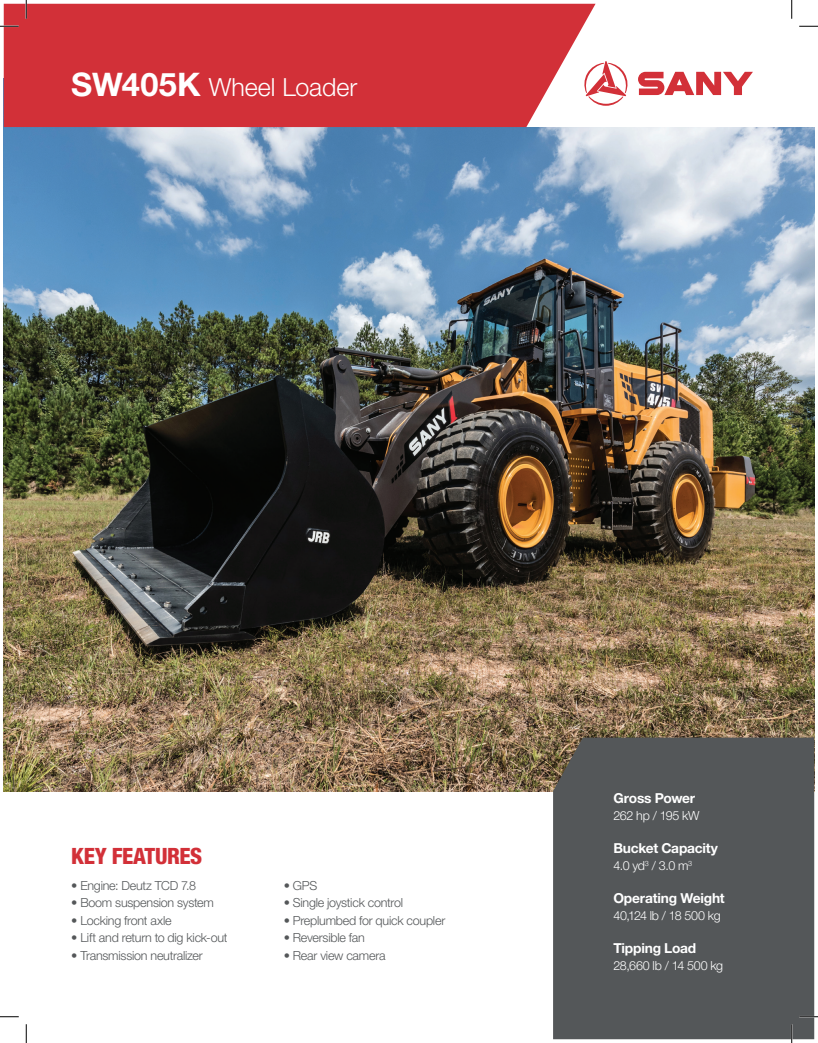
<style>
.page{position:relative;width:818px;height:1043px;background:#fff}
.page>*{position:absolute;margin:0;border:0;box-sizing:border-box;transform-origin:0 0}
.t1{font:300 25px "Helvetica Neue LT Std";color:#fff}
.t2{font:800 condensed 22.5px "Helvetica Neue LT Std";letter-spacing:-.02em;color:#d23038}
.t3{font:700 13.75px "Helvetica Neue LT Std";letter-spacing:-.015em;color:#fff}
.t4{font:300 12.5px "Helvetica Neue LT Std";letter-spacing:-.02em;color:#545759}
.t5{font:300 12.5px "Helvetica Neue LT Std";letter-spacing:-.025em;color:#fff}
.s1{font-weight:700;font-size:32.5px}
</style>
<div class="page">
<img style="left:4px;top:127px;width:810px;height:664px">
<div style="left:553px;top:737px;width:261px;height:302px;background:#545759"></div>
<svg style="left:595px;top:61px;width:33px;height:45px"></svg>
<svg style="left:638px;top:72px;width:115px;height:23px"></svg>
<div style="left:4px;top:4px;width:591px;height:123px;background:#d23038"></div>
<svg style="left:0;top:25px;width:19px;height:2px"></svg>
<svg style="left:799px;top:25px;width:19px;height:2px"></svg>
<svg style="left:0;top:1016px;width:19px;height:1px"></svg>
<svg style="left:799px;top:1015px;width:19px;height:2px"></svg>
<svg style="left:25px;top:0;width:2px;height:19px"></svg>
<svg style="left:25px;top:1024px;width:2px;height:18px"></svg>
<svg style="left:791px;top:0;width:1px;height:19px"></svg>
<svg style="left:790px;top:1024px;width:2px;height:18px"></svg>
<h1 class="t1" style="left:71px;top:72px;width:287px"><span class="s1">SW405K</span> Wheel Loader</h1>
<h2 class="t2" style="left:71px;top:842px;width:132px">KEY FEATURES</h2>
<p class="t4" style="left:71px;top:877px;width:126px">• Engine: Deutz TCD 7.8</p>
<p class="t4" style="left:71px;top:895px;width:144px">• Boom suspension system</p>
<p class="t4" style="left:71px;top:912px;width:102px">• Locking front axle</p>
<p class="t4" style="left:71px;top:930px;width:158px">• Lift and return to dig kick-out</p>
<p class="t4" style="left:71px;top:947px;width:133px">• Transmission neutralizer</p>
<p class="t4" style="left:284px;top:877px;width:35px">• GPS</p>
<p class="t4" style="left:284px;top:895px;width:121px">• Single joystick control</p>
<p class="t4" style="left:284px;top:912px;width:163px">• Preplumbed for quick coupler</p>
<p class="t4" style="left:284px;top:930px;width:82px">• Reversible fan</p>
<p class="t4" style="left:284px;top:947px;width:103px">• Rear view camera</p>
<p class="t3" style="left:613px;top:789px;width:83px">Gross Power</p>
<p class="t5" style="left:613px;top:807px;width:88px">262 hp / 195 kW</p>
<p class="t3" style="left:613px;top:839px;width:106px">Bucket Capacity</p>
<p class="t5" style="left:613px;top:857px;width:80px">4.0 yd<sup>3</sup> / 3.0 m<sup>3</sup></p>
<p class="t3" style="left:613px;top:889px;width:113px">Operating Weight</p>
<p class="t5" style="left:613px;top:907px;width:109px">40,124 lb / 18 500 kg</p>
<p class="t3" style="left:613px;top:939px;width:84px">Tipping Load</p>
<p class="t5" style="left:613px;top:957px;width:111px">28,660 lb / 14 500 kg</p>
</div>
